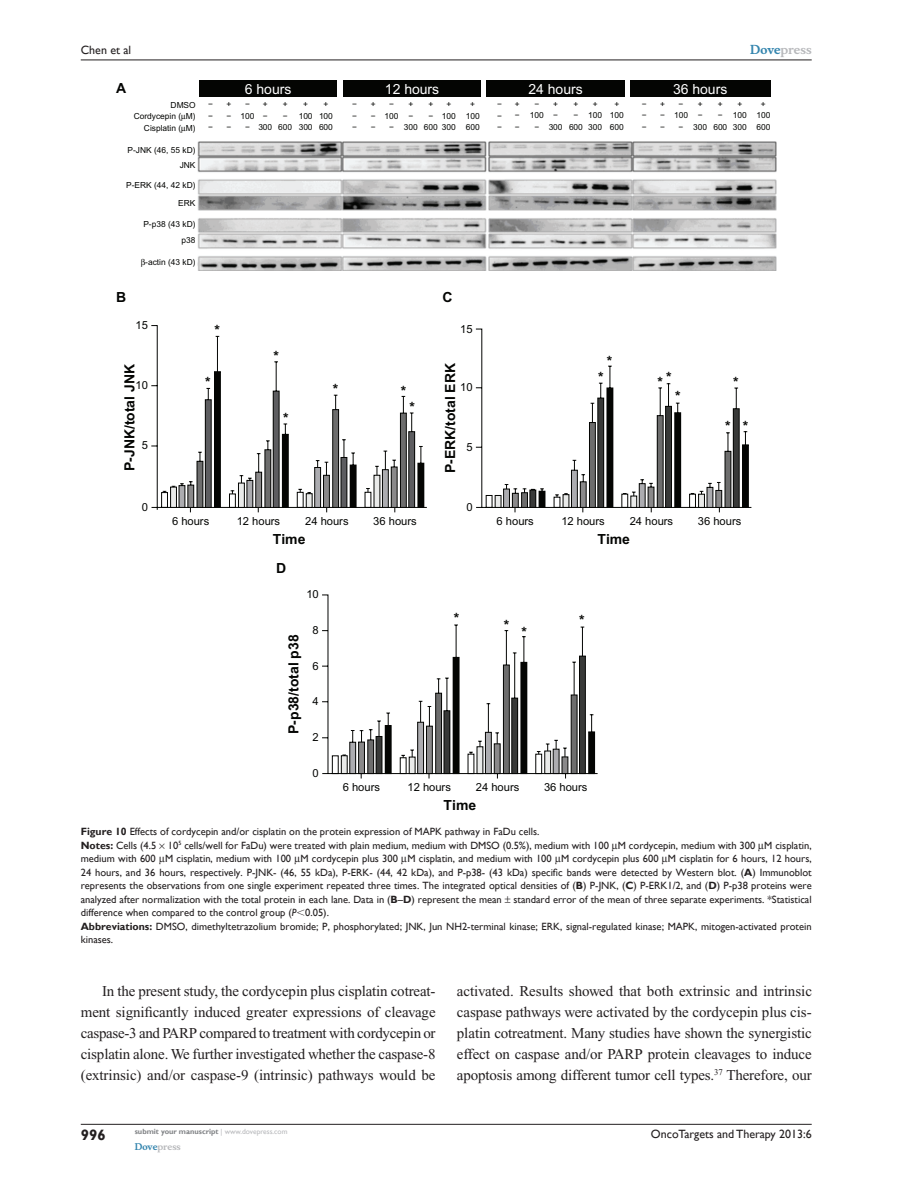
<style>
.page{position:relative;width:918px;height:1188px;background:#fff}
.page>*{position:absolute;margin:0;border:0;box-sizing:border-box;transform-origin:0 0}
.Tx{font:15px/21px "Times New Roman";letter-spacing:-.01em;color:#231f20;text-align:justify}
.t1{font:700 15px "Gill Sans";color:#231f20}
.t2{font:700 13.95px "Arial";color:#040503}
.t3{font:13.95px "Arial";color:#fff}
.t4{font:12px "Gill Sans";color:#231f20}
.t5{font:700 12px "Musee";color:#b8b9bc}
.t6{font:11.1px "Arial";color:#040503}
.FigSNRI{font:10.5px/13.5px "Gill Sans";color:#231f20;text-align:justify}
.FC{font:10.5px "Gill Sans";color:#231f20}
.t7{font:700 9px "Musee";color:#b8b9bc}
.t8{font:8.4px/11.2px "Arial";color:#040503;text-align:center}
.t9{font:700 7.5px "Gill Sans";color:#808285}
.s1{color:#3485ae}
.s2{font-weight:700}
.s3{font-style:italic}
.s4{font-family:"Mathematical Pi One"}
.s5{font-weight:400;color:#b8b9bc}
</style>
<div class="page">
<img style="left:197px;top:142px;width:579px;height:128px">
<div style="left:199px;top:81px;width:138px;height:16px;background:#040503"></div>
<div style="left:344px;top:81px;width:137px;height:16px;background:#040503"></div>
<div style="left:487px;top:81px;width:138px;height:16px;background:#040503"></div>
<div style="left:630px;top:81px;width:140px;height:16px;background:#040503"></div>
<svg style="left:151px;top:325px;width:108px;height:188px"></svg>
<svg style="left:162px;top:336px;width:178px;height:172px"></svg>
<svg style="left:399px;top:328px;width:353px;height:180px"></svg>
<svg style="left:503px;top:365px;width:193px;height:66px"></svg>
<svg style="left:706px;top:387px;width:34px;height:44px"></svg>
<svg style="left:321px;top:431px;width:428px;height:348px"></svg>
<svg style="left:341px;top:755px;width:1px;height:19px"></svg>
<svg style="left:342px;top:624px;width:253px;height:150px"></svg>
<hr style="left:81px;top:1124px;width:731px;height:1px;background:#231f20">
<hr style="left:81px;top:60px;width:731px;height:1px;background:#231f20">
<p class="t4" style="left:81px;top:43px;width:52px">Chen et al</p>
<p class="t5" style="left:750px;top:43px;width:63px"><span class="s1">Dove</span>press</p>
<p class="t2" style="left:116px;top:80px;width:12px">A</p>
<p class="t8" style="left:134px;top:100px;width:64px;text-align:right">DMSO<br>Cordycepin ( M)<br>Cisplatin ( M)</p>
<p class="t8" style="left:128px;top:145px;width:69px">P-JNK (46, 55 kD)</p>
<p class="t8" style="left:180px;top:159px;width:17px">JNK</p>
<p class="t8" style="left:126px;top:180px;width:71px">P-ERK (44, 42 kD)</p>
<p class="t8" style="left:178px;top:198px;width:19px">ERK</p>
<p class="t8" style="left:143px;top:217px;width:54px;line-height:16px;text-align:right">P-p38 (43 kD) p38</p>
<p class="t8" style="left:145px;top:257px;width:52px">-actin (43 kD)</p>
<p class="t8" style="left:208px;top:99px;width:6px;text-align:justify">− − −</p>
<p class="t8" style="left:226px;top:99px;width:6px;text-align:justify">+ − −</p>
<p class="t3" style="left:245px;top:81px;width:48px">6 hours</p>
<p class="t3" style="left:385px;top:81px;width:56px">12 hours</p>
<p class="t3" style="left:528px;top:81px;width:56px">24 hours</p>
<p class="t3" style="left:673px;top:81px;width:56px">36 hours</p>
<p class="t8" style="left:245px;top:122px;width:6px">−</p>
<p class="t8" style="left:258px;top:99px;width:15px">+<br>−<br>300</p>
<p class="t8" style="left:278px;top:99px;width:15px">+<br>−<br>600</p>
<p class="t8" style="left:299px;top:99px;width:15px">+<br>100<br>300</p>
<p class="t8" style="left:319px;top:99px;width:15px">+<br>100<br>600</p>
<p class="t8" style="left:352px;top:99px;width:6px;text-align:justify">− − −</p>
<p class="t8" style="left:371px;top:99px;width:6px;text-align:justify">+ − −</p>
<p class="t8" style="left:385px;top:99px;width:15px">−<br>100 −</p>
<p class="t8" style="left:404px;top:99px;width:15px">+<br>−<br>300</p>
<p class="t8" style="left:424px;top:99px;width:15px">+<br>−<br>600</p>
<p class="t8" style="left:442px;top:99px;width:15px">+<br>100<br>300</p>
<p class="t8" style="left:466px;top:99px;width:15px">+<br>100<br>600</p>
<p class="t8" style="left:497px;top:99px;width:6px;text-align:justify">− − −</p>
<p class="t8" style="left:515px;top:99px;width:6px;text-align:justify">+ − −</p>
<p class="t8" style="left:530px;top:99px;width:15px">−<br>100 −</p>
<p class="t8" style="left:549px;top:99px;width:15px">+<br>−<br>300</p>
<p class="t8" style="left:569px;top:99px;width:15px">+<br>−<br>600</p>
<p class="t8" style="left:588px;top:99px;width:15px">+<br>100<br>300</p>
<p class="t8" style="left:610px;top:99px;width:15px">+<br>100<br>600</p>
<p class="t8" style="left:642px;top:99px;width:6px;text-align:justify">− − −</p>
<p class="t8" style="left:660px;top:99px;width:6px;text-align:justify">+ − −</p>
<p class="t8" style="left:674px;top:99px;width:15px">−<br>100 −</p>
<p class="t8" style="left:693px;top:99px;width:15px">+<br>−<br>300</p>
<p class="t8" style="left:713px;top:99px;width:15px">+<br>−<br>600</p>
<p class="t8" style="left:733px;top:99px;width:15px">+<br>100<br>300</p>
<p class="t8" style="left:756px;top:99px;width:15px">+<br>100<br>600</p>
<p class="t8" style="left:241px;top:99px;width:15px">−<br>100</p>
<p class="t2" style="left:116px;top:289px;width:12px">B</p>
<p class="t2" style="left:442px;top:289px;width:12px">C</p>
<p class="t6" style="left:136px;top:319px;width:14px">15</p>
<p class="t2" style="left:215px;top:322px;width:7px">*</p>
<p class="t6" style="left:460px;top:322px;width:14px">15</p>
<p class="t2" style="left:274px;top:348px;width:7px">*</p>
<p class="t2" style="left:607px;top:353px;width:7px">*</p>
<p class="t2" style="left:121px;top:471px;width:108px;rotate:-90deg">P-JNK/total JNK</p>
<p class="t6" style="left:136px;top:379px;width:14px">10</p>
<p class="t6" style="left:142px;top:439px;width:8px">5</p>
<p class="t2" style="left:442px;top:473px;width:112px;rotate:-90deg">P-ERK/total ERK</p>
<p class="t2" style="left:666px;top:369px;width:7px">*</p>
<p class="t2" style="left:598px;top:369px;width:7px">*</p>
<p class="t2" style="left:657px;top:374px;width:7px">*</p>
<p class="t2" style="left:205px;top:374px;width:7px">*</p>
<p class="t2" style="left:733px;top:374px;width:7px">*</p>
<p class="t2" style="left:725px;top:418px;width:25px">* *</p>
<p class="t6" style="left:460px;top:381px;width:14px">10</p>
<p class="t2" style="left:333px;top:381px;width:7px">*</p>
<p class="t2" style="left:401px;top:383px;width:7px">*</p>
<p class="t2" style="left:675px;top:388px;width:7px">*</p>
<p class="t2" style="left:409px;top:399px;width:7px">*</p>
<p class="t2" style="left:283px;top:410px;width:7px">*</p>
<p class="t6" style="left:466px;top:440px;width:8px">5</p>
<p class="t6" style="left:142px;top:501px;width:8px">0</p>
<p class="t6" style="left:466px;top:501px;width:8px">0</p>
<p class="t6" style="left:172px;top:514px;width:39px">6 hours</p>
<p class="t6" style="left:237px;top:514px;width:45px">12 hours</p>
<p class="t2" style="left:273px;top:531px;width:34px">Time</p>
<p class="t6" style="left:305px;top:514px;width:45px">24 hours</p>
<p class="t6" style="left:373px;top:514px;width:45px">36 hours</p>
<p class="t2" style="left:276px;top:560px;width:12px">D</p>
<p class="t6" style="left:306px;top:588px;width:14px">10</p>
<p class="t6" style="left:313px;top:624px;width:8px">8</p>
<p class="t6" style="left:313px;top:659px;width:8px">6</p>
<p class="t6" style="left:313px;top:695px;width:8px">4</p>
<p class="t6" style="left:313px;top:731px;width:8px">2</p>
<p class="t6" style="left:313px;top:767px;width:8px">0</p>
<p class="t2" style="left:285px;top:734px;width:101px;rotate:-90deg">P-p38/total p38</p>
<p class="t6" style="left:497px;top:514px;width:39px">6 hours</p>
<p class="t6" style="left:561px;top:514px;width:45px">12 hours</p>
<p class="t2" style="left:597px;top:531px;width:34px">Time</p>
<p class="t6" style="left:630px;top:514px;width:45px">24 hours</p>
<p class="t6" style="left:698px;top:514px;width:45px">36 hours</p>
<p class="t2" style="left:454px;top:610px;width:7px">*</p>
<p class="t2" style="left:579px;top:612px;width:7px">*</p>
<p class="t2" style="left:521px;top:624px;width:7px">*</p>
<p class="t2" style="left:504px;top:617px;width:7px">*</p>
<p class="t6" style="left:343px;top:781px;width:39px">6 hours</p>
<p class="t6" style="left:408px;top:781px;width:45px">12 hours</p>
<p class="t2" style="left:444px;top:797px;width:34px">Time</p>
<p class="t6" style="left:476px;top:781px;width:45px">24 hours</p>
<p class="t6" style="left:544px;top:781px;width:45px">36 hours</p>
<p class="FC" style="left:81px;top:826px;width:460px"><span class="s2">Figure 10</span> Effects of cordycepin and/or cisplatin on the protein expression of MAPK pathway in FaDu cells.</p>
<p class="FigSNRI" style="left:81px;top:839px;width:732px"><span class="s2">Notes:</span> Cells (4.5 10<sup>5</sup> cells/well for FaDu) were treated with plain medium, medium with DMSO (0.5%), medium with 100 M cordycepin, medium with 300 M cisplatin, medium with 600 M cisplatin, medium with 100 M cordycepin plus 300 M cisplatin, and medium with 100 M cordycepin plus 600 M cisplatin for 6 hours, 12 hours, 24 hours, and 36 hours, respectively. P-JNK- (46, 55 kDa), P-ERK- (44, 42 kDa), and P-p38- (43 kDa) specific bands were detected by Western blot. (<span class="s2">A</span>) Immunoblot represents the observations from one single experiment repeated three times. The integrated optical densities of (<span class="s2">B</span>) P-JNK, (<span class="s2">C</span>) P-ERK1/2, and (<span class="s2">D</span>) P-p38 proteins were analyzed after normalization with the total protein in each lane. Data in (<span class="s2">B</span>–<span class="s2">D</span>) represent the mean standard error of the mean of three separate experiments. *Statistical difference when compared to the control group (<span class="s3">P</span><span class="s4">,</span>0.05).</p>
<p class="FigSNRI" style="left:81px;top:920px;width:732px"><span class="s2">Abbreviations:</span> DMSO, dimethyltetrazolium bromide; P, phosphorylated; JNK, Jun NH2-terminal kinase; ERK, signal-regulated kinase; MAPK, mitogen-activated protein kinases.</p>
<p class="Tx" style="left:81px;top:981px;width:356px;text-indent:21px">In the present study, the cordycepin plus cisplatin cotreat&shy;ment significantly induced greater expressions of cleavage caspase-3 and PARP compared to treatment with cordycepin or cisplatin alone. We further investigated whether the caspase-8 (extrinsic) and/or caspase-9 (intrinsic) pathways would be</p>
<p class="Tx" style="left:457px;top:981px;width:357px">activated. Results showed that both extrinsic and intrinsic caspase pathways were activated by the cordycepin plus cis&shy;platin cotreatment. Many studies have shown the synergistic effect on caspase and/or PARP protein cleavages to induce apoptosis among different tumor cell types.<sup>37</sup> Therefore, our</p>
<h1 class="t1" style="left:81px;top:1126px;width:26px">996</h1>
<p class="t9" style="left:135px;top:1127px;width:154px">submit your manuscript <span class="s5">| www.dovepress.com</span></p>
<p class="t7" style="left:135px;top:1141px;width:48px"><span class="s1">Dove</span>press</p>
<p class="t4" style="left:651px;top:1127px;width:162px">OncoTargets and Therapy 2013:6</p>
</div>
